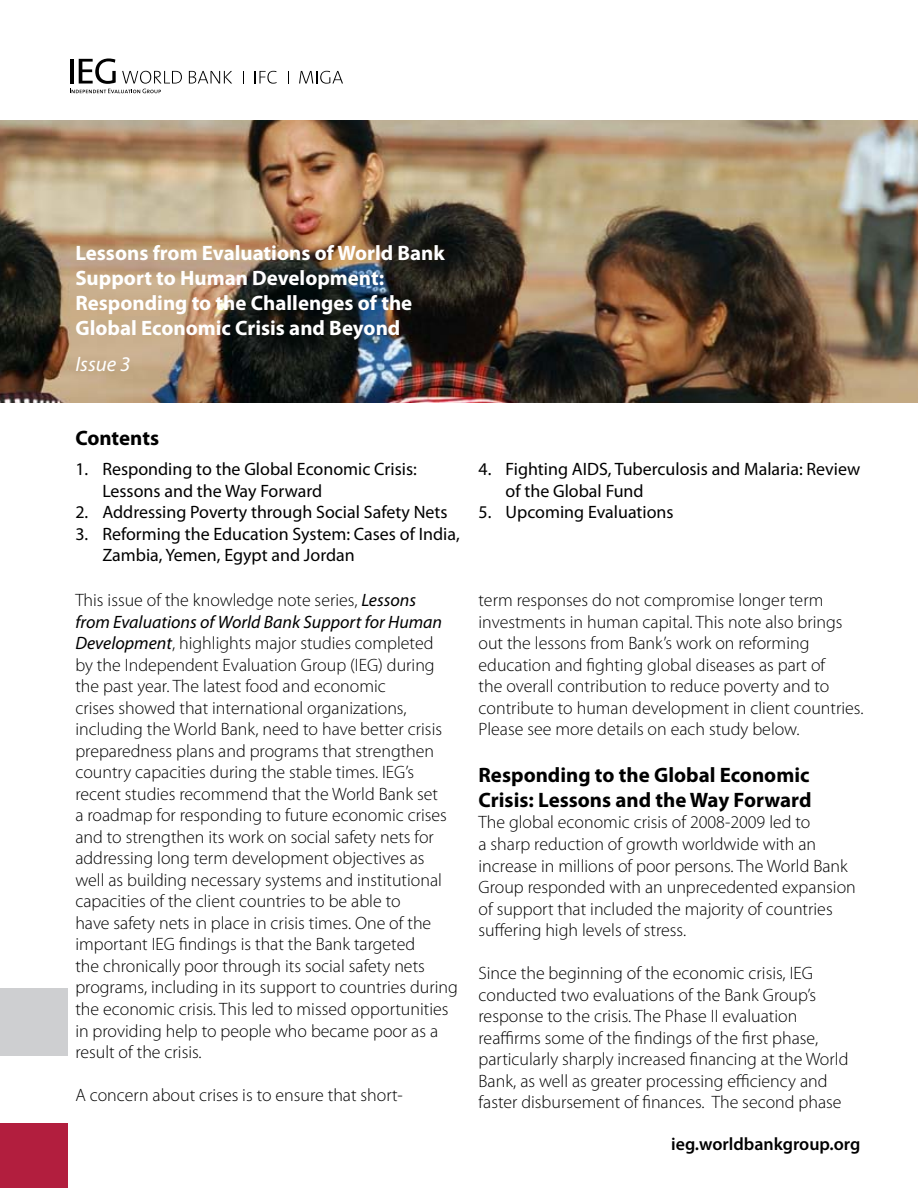
<style>
.page{position:relative;width:918px;height:1188px;background:#fff}
.page>*{position:absolute;margin:0;border:0;box-sizing:border-box;transform-origin:0 0}
.t1{font:700 20.85px/25px "Myriad Pro";color:#fff}
.t2{font:700 20.85px/25px "Myriad Pro";color:#000}
.t3{font:italic 20.85px "Myriad Pro";color:#fff}
.t4{font:300 18px/21.5px "Myriad Pro";color:#000}
.t5{font:18px/21.5px "Myriad Pro";color:#000}
.t6{font:600 18px "Myriad Pro";color:#000}
.s1{font-weight:400;font-style:italic}
</style>
<div class="page">
<svg style="left:70px;top:59px;width:112px;height:34px"></svg>
<svg style="left:189px;top:71px;width:43px;height:13px"></svg>
<svg style="left:255px;top:71px;width:22px;height:13px"></svg>
<svg style="left:299px;top:71px;width:44px;height:13px"></svg>
<svg style="left:243px;top:71px;width:1px;height:12px"></svg>
<svg style="left:288px;top:71px;width:1px;height:12px"></svg>
<div style="left:0;top:988px;width:68px;height:68px;background:#cecfd1"></div>
<div style="left:0;top:1124px;width:68px;height:64px;background:#b21e3e"></div>
<img style="left:0;top:120px;width:918px;height:282px">
<p class="t1" style="left:75px;top:240px;width:371px">Lessons from Evaluations of World Bank Support to Human Development:<br>Responding to the Challenges of the Global Economic Crisis and Beyond</p>
<p class="t3" style="left:75px;top:351px;width:57px">Issue 3</p>
<p class="t2" style="left:75px;top:424px;width:85px">Contents</p>
<p class="t5" style="left:102px;top:458px;width:316px;text-indent:-27px">1. Responding to the Global Economic Crisis:<br>Lessons and the Way Forward</p>
<p class="t5" style="left:75px;top:501px;width:374px">2. Addressing Poverty through Social Safety Nets</p>
<p class="t5" style="left:102px;top:523px;width:359px;text-indent:-27px">3. Reforming the Education System: Cases of India,<br>Zambia, Yemen, Egypt and Jordan</p>
<p class="t4" style="left:75px;top:590px;width:384px">This issue of the knowledge note series, <span class="s1">Lessons<br>from Evaluations of World Bank Support for Human Development</span>, highlights major studies completed<br>by the Independent Evaluation Group (IEG) during the past year. The latest food and economic<br>crises showed that international organizations, including the World Bank, need to have better crisis preparedness plans and programs that strengthen country capacities during the stable times. IEG’s recent studies recommend that the World Bank set<br>a roadmap for responding to future economic crises and to strengthen its work on social safety nets for addressing long term development objectives as well as building necessary systems and institutional capacities of the client countries to be able to<br>have safety nets in place in crisis times. One of the important IEG findings is that the Bank targeted<br>the chronically poor through its social safety nets programs, including in its support to countries during the economic crisis. This led to missed opportunities in providing help to people who became poor as a result of the crisis.</p>
<p class="t4" style="left:75px;top:1085px;width:329px">A concern about crises is to ensure that short-</p>
<p class="t5" style="left:506px;top:458px;width:356px;text-indent:-27px">4. Fighting AIDS, Tuberculosis and Malaria: Review of the Global Fund</p>
<p class="t5" style="left:479px;top:501px;width:197px">5. Upcoming Evaluations</p>
<p class="t4" style="left:479px;top:590px;width:386px">term responses do not compromise longer term investments in human capital. This note also brings out the lessons from Bank’s work on reforming education and fighting global diseases as part of<br>the overall contribution to reduce poverty and to contribute to human development in client countries.<br>Please see more details on each study below.</p>
<p class="t2" style="left:479px;top:762px;width:334px">Responding to the Global Economic<br>Crisis: Lessons and the Way Forward</p>
<p class="t4" style="left:479px;top:812px;width:379px">The global economic crisis of 2008-2009 led to<br>a sharp reduction of growth worldwide with an increase in millions of poor persons. The World Bank Group responded with an unprecedented expansion of support that included the majority of countries suffering high levels of stress.</p>
<p class="t4" style="left:479px;top:963px;width:371px">Since the beginning of the economic crisis, IEG conducted two evaluations of the Bank Group’s response to the crisis. The Phase II evaluation reaffirms some of the findings of the first phase, particularly sharply increased financing at the World Bank, as well as greater processing efficiency and faster disbursement of finances. The second phase</p>
<p class="t6" style="left:671px;top:1133px;width:191px">ieg.worldbankgroup.org</p>
</div>
